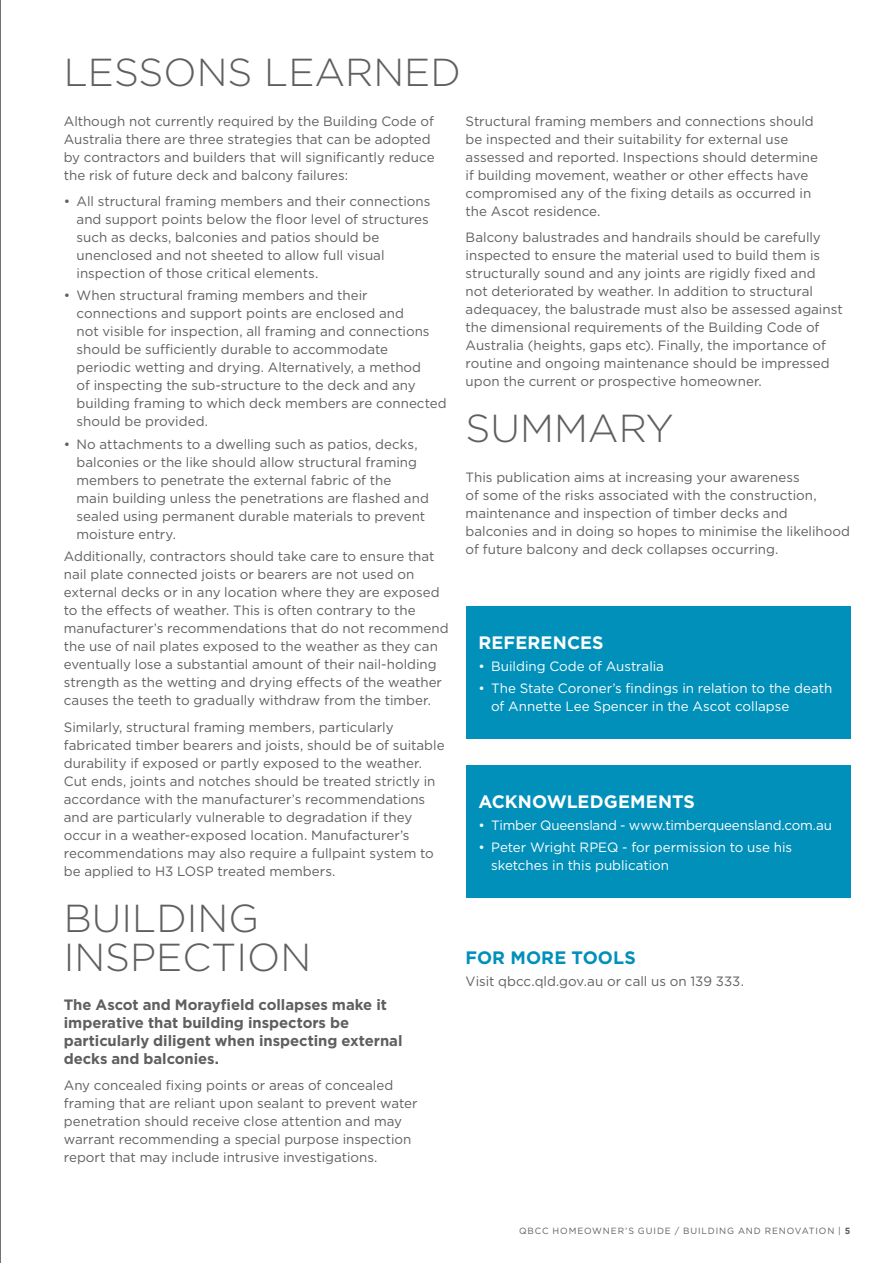
<style>
.page{position:relative;width:893px;height:1263px;background:#fff}
.page>*{position:absolute;margin:0;border:0;box-sizing:border-box;transform-origin:0 0}
.t1{font:300 39px/39px "Gotham";color:#5f5f62}
.t2{font:700 18px "Gotham";letter-spacing:.005em;color:#fff}
.t3{font:700 18px "Gotham";letter-spacing:.005em;color:#0090ba}
.t4{font:700 15px/18px "Gotham";letter-spacing:-.005em;color:#5f5f62}
.t5{font:13.5px/18px "Gotham";color:#5f5f62}
.t6{font:13.5px/18px "Gotham";letter-spacing:-.005em;color:#fff}
.t7{font:9px "Gotham";letter-spacing:.1em;color:#5f5f62}
.s1{font-weight:700}
</style>
<div class="page">
<hr style="left:0;top:0;width:1px;height:1263px;background:#5f5f62">
<div style="left:466px;top:606px;width:384px;height:133px;background:#0090ba"></div>
<div style="left:466px;top:765px;width:384px;height:133px;background:#0090ba"></div>
<h1 class="t1" style="left:64px;top:52px;width:399px">LESSONS LEARNED</h1>
<p class="t5" style="left:64px;top:112px;width:372px">Although not currently required by the Building Code of Australia there are three strategies that can be adopted by contractors and builders that will significantly reduce the risk of future deck and balcony failures:</p>
<p class="t5" style="left:77px;top:192px;width:355px;text-indent:-13px">• All structural framing members and their connections and support points below the floor level of structures such as decks, balconies and patios should be unenclosed and not sheeted to allow full visual inspection of those critical elements.</p>
<p class="t5" style="left:77px;top:286px;width:372px;text-indent:-13px">• When structural framing members and their connections and support points are enclosed and<br>not visible for inspection, all framing and connections should be sufficiently durable to accommodate<br>periodic wetting and drying. Alternatively, a method<br>of inspecting the sub-structure to the deck and any building framing to which deck members are connected should be provided.</p>
<p class="t5" style="left:77px;top:435px;width:354px;text-indent:-13px">• No attachments to a dwelling such as patios, decks, balconies or the like should allow structural framing members to penetrate the external fabric of the<br>main building unless the penetrations are flashed and sealed using permanent durable materials to prevent moisture entry.</p>
<p class="t5" style="left:64px;top:547px;width:386px">Additionally, contractors should take care to ensure that nail plate connected joists or bearers are not used on external decks or in any location where they are exposed to the effects of weather. This is often contrary to the manufacturer’s recommendations that do not recommend the use of nail plates exposed to the weather as they can eventually lose a substantial amount of their nail-holding strength as the wetting and drying effects of the weather causes the teeth to gradually withdraw from the timber.</p>
<p class="t5" style="left:64px;top:717px;width:382px">Similarly, structural framing members, particularly fabricated timber bearers and joists, should be of suitable durability if exposed or partly exposed to the weather.<br>Cut ends, joints and notches should be treated strictly in accordance with the manufacturer’s recommendations and are particularly vulnerable to degradation if they occur in a weather-exposed location. Manufacturer’s recommendations may also require a fullpaint system to be applied to H3 LOSP treated members.</p>
<h1 class="t1" style="left:64px;top:897px;width:249px">BUILDING<br>INSPECTION</h1>
<p class="t4" style="left:64px;top:995px;width:340px">The Ascot and Morayfield collapses make it imperative that building inspectors be particularly diligent when inspecting external decks and balconies.</p>
<p class="t5" style="left:64px;top:1076px;width:355px">Any concealed fixing points or areas of concealed framing that are reliant upon sealant to prevent water penetration should receive close attention and may warrant recommending a special purpose inspection report that may include intrusive investigations.</p>
<p class="t5" style="left:466px;top:112px;width:354px">Structural framing members and connections should be inspected and their suitability for external use assessed and reported. Inspections should determine if building movement, weather or other effects have compromised any of the fixing details as occurred in the Ascot residence.</p>
<p class="t5" style="left:466px;top:228px;width:379px">Balcony balustrades and handrails should be carefully inspected to ensure the material used to build them is structurally sound and any joints are rigidly fixed and<br>not deteriorated by weather. In addition to structural adequacey, the balustrade must also be assessed against the dimensional requirements of the Building Code of Australia (heights, gaps etc). Finally, the importance of routine and ongoing maintenance should be impressed upon the current or prospective homeowner.</p>
<h1 class="t1" style="left:466px;top:408px;width:210px">SUMMARY</h1>
<p class="t5" style="left:466px;top:467px;width:386px">This publication aims at increasing your awareness<br>of some of the risks associated with the construction, maintenance and inspection of timber decks and balconies and in doing so hopes to minimise the likelihood of future balcony and deck collapses occurring.</p>
<h2 class="t2" style="left:478px;top:630px;width:127px">REFERENCES</h2>
<p class="t6" style="left:478px;top:657px;width:187px">• Building Code of Australia</p>
<p class="t6" style="left:491px;top:679px;width:343px;text-indent:-13px">• The State Coroner’s findings in relation to the death of Annette Lee Spencer in the Ascot collapse</p>
<h2 class="t2" style="left:478px;top:789px;width:218px">ACKNOWLEDGEMENTS</h2>
<p class="t6" style="left:478px;top:816px;width:355px">• Timber Queensland - www.timberqueensland.com.au</p>
<p class="t6" style="left:491px;top:838px;width:303px;text-indent:-13px">• Peter Wright RPEQ - for permission to use his sketches in this publication</p>
<h2 class="t3" style="left:466px;top:946px;width:172px">FOR MORE TOOLS</h2>
<p class="t5" style="left:466px;top:972px;width:280px">Visit qbcc.qld.gov.au or call us on 139 333.</p>
<p class="t7" style="left:519px;top:1225px;width:333px">QBCC HOMEOWNER’S GUIDE / BUILDING AND RENOVATION | <span class="s1">5</span></p>
</div>
